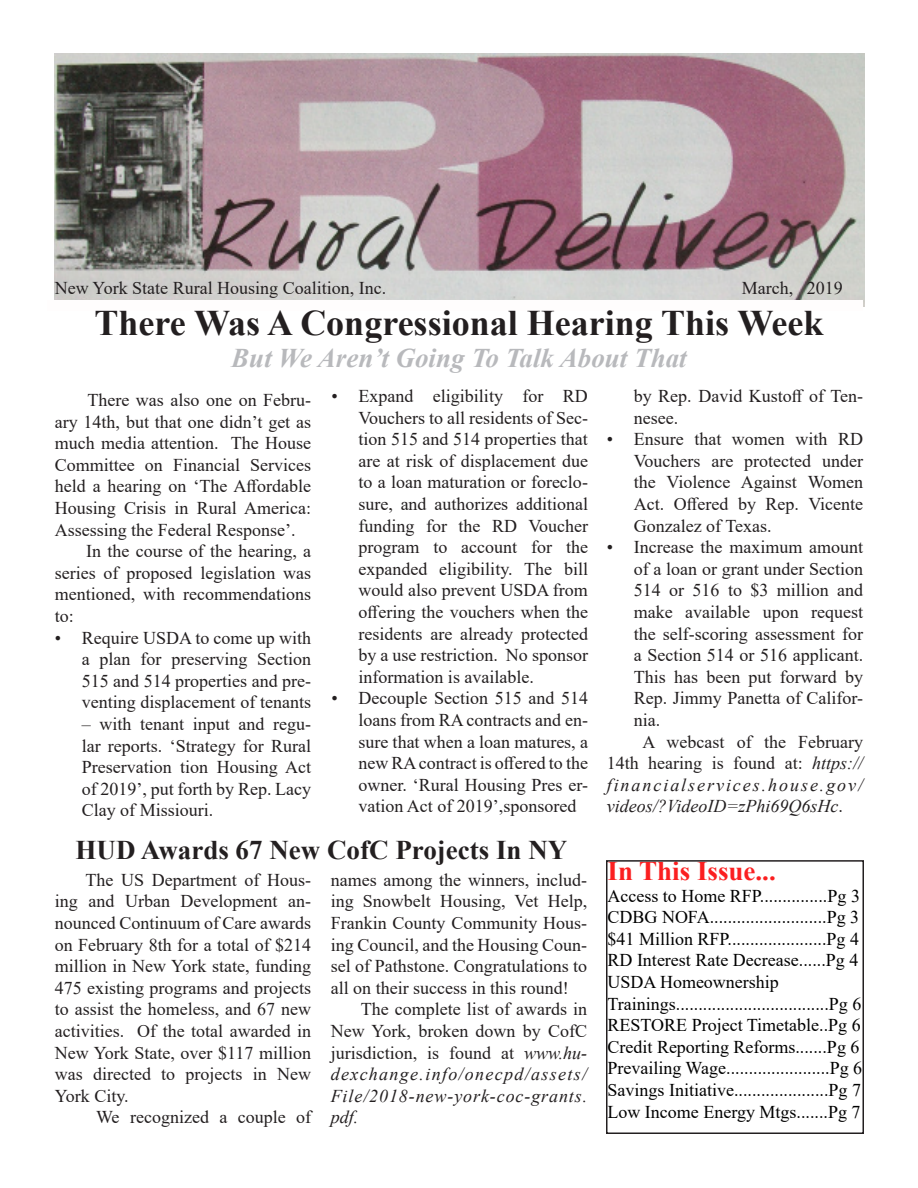
<style>
.page{position:relative;width:918px;height:1188px;background:#fff}
.page>*{position:absolute;margin:0;border:0;box-sizing:border-box;transform-origin:0 0}
.t1{font:700 36px "Times New Roman";color:#231f20}
.t2{font:italic 700 27px "Times New Roman";color:#b8b9bc}
.t3{font:700 27px "Times New Roman";color:#231f20}
.t4{font:700 27px "Times New Roman";color:#fb1f20}
.t5{font:18px/21.6px "Times New Roman";color:#231f20;text-align:justify}
.t6{font:18px "Times New Roman";color:#000}
.t7{font:italic 18px/21.6px "Times New Roman";color:#231f20;text-align:justify}
.s1{font-style:normal}
.s2{font-style:italic}
</style>
<div class="page">
<img style="left:54px;top:54px;width:810px;height:252px">
<div style="left:606px;top:860px;width:258px;height:274px;border:2px solid #231f20"></div>
<div style="left:47px;top:300px;width:816px;height:10px;background:#fffdfd"></div>
<p class="t5" style="left:55px;top:277px;width:333px">New York State Rural Housing Coalition, Inc.</p>
<p class="t5" style="left:742px;top:277px;width:102px">March, 2019</p>
<p class="t1" style="left:95px;top:297px;width:730px">There Was A Congressional Hearing This Week</p>
<p class="t2" style="left:231px;top:339px;width:457px">But We Aren’t Going To Talk About That</p>
<p class="t5" style="left:55px;top:389px;width:258px;text-indent:33px">There was also one on Febru&shy;ary 14th, but that one didn’t get as much media attention. The House Committee on Financial Services held a hearing on ‘The Affordable Housing Crisis in Rural America:<br>Assessing the Federal Response’.</p>
<p class="t5" style="left:55px;top:540px;width:258px;text-indent:31px">In the course of the hearing, a series of proposed legislation was mentioned, with recommendations to:</p>
<p class="t5" style="left:82px;top:626px;width:231px;text-indent:-27px">• Require USDA to come up with a plan for preserving Section 515 and 514 properties and pre&shy;venting displacement of tenants</p>
<p class="t5" style="left:82px;top:713px;width:231px">– with tenant input and regu&shy;lar reports. ‘Strategy for Rural Preservation tion Housing Act of 2019’, put forth by Rep. Lacy Clay of Missiouri.</p>
<p class="t5" style="left:634px;top:385px;width:231px">by Rep. David Kustoff of Ten&shy;nesee.</p>
<p class="t5" style="left:634px;top:428px;width:231px;text-indent:-27px">• Ensure that women with RD Vouchers are protected under the Violence Against Women Act. Offered by Rep. Vicente Gonzalez of Texas.</p>
<p class="t5" style="left:634px;top:536px;width:231px;text-indent:-27px">• Increase the maximum amount of a loan or grant under Section 514 or 516 to $3 million and make available upon request the self-scoring assessment for a Section 514 or 516 applicant.<br>This has been put forward by Rep. Jimmy Panetta of Califor&shy;nia.</p>
<p class="t7" style="left:607px;top:730px;width:258px;text-indent:36px"><span class="s1">A webcast of the February 14th hearing is found at:</span> https:// financialservices.house.gov/ videos/?VideoID=zPhi69Q6sHc<span class="s1">.</span></p>
<p class="t5" style="left:358px;top:385px;width:231px;text-indent:-27px">• Expand eligibility for RD Vouchers to all residents of Sec&shy;tion 515 and 514 properties that are at risk of displacement due to a loan maturation or foreclo&shy;sure, and authorizes additional funding for the RD Voucher program to account for the expanded eligibility. The bill would also prevent USDA from offering the vouchers when the residents are already protected by a use restriction. No sponsor information is available.</p>
<p class="t5" style="left:358px;top:687px;width:231px;text-indent:-27px">• Decouple Section 515 and 514 loans from RA contracts and en&shy;sure that when a loan matures, a new RA contract is offered to the owner. ‘Rural Housing Pres er&shy;vation Act of 2019’,sponsored</p>
<p class="t3" style="left:76px;top:830px;width:493px">HUD Awards 67 New CofC Projects In NY</p>
<p class="t5" style="left:55px;top:868px;width:258px;text-indent:31px">The US Department of Hous&shy;ing and Urban Development an&shy;nounced Continuum of Care awards on February 8th for a total of $214 million in New York state, funding 475 existing programs and projects to assist the homeless, and 67 new activities. Of the total awarded in New York State, over $117 million was directed to projects in New York City.</p>
<p class="t5" style="left:96px;top:1106px;width:217px">We recognized a couple of</p>
<p class="t5" style="left:331px;top:868px;width:258px">names among the winners, includ&shy;ing Snowbelt Housing, Vet Help, Frankin County Community Hous&shy;ing Council, and the Housing Coun&shy;sel of Pathstone. Congratulations to all on their success in this round!</p>
<p class="t5" style="left:331px;top:998px;width:258px;text-indent:30px">The complete list of awards in New York, broken down by CofC jurisdiction, is found at <span class="s2">www.hu&shy;dexchange.info/onecpd/assets/ File/2018-new-york-coc-grants. pdf.</span></p>
<p class="t4" style="left:608px;top:851px;width:170px">In This Issue...</p>
<p class="t6" style="left:608px;top:883px;width:254px">Access to Home RFP...............Pg 3</p>
<p class="t6" style="left:608px;top:904px;width:253px">CDBG NOFA..........................Pg 3</p>
<p class="t6" style="left:608px;top:926px;width:253px">$41 Million RFP......................Pg 4</p>
<p class="t6" style="left:608px;top:948px;width:252px">RD Interest Rate Decrease......Pg 4</p>
<p class="t6" style="left:608px;top:969px;width:173px">USDA Homeownership</p>
<p class="t6" style="left:608px;top:991px;width:255px">Trainings..................................Pg 6</p>
<p class="t6" style="left:608px;top:1012px;width:255px">RESTORE Project Timetable..Pg 6</p>
<p class="t6" style="left:608px;top:1034px;width:253px">Credit Reporting Reforms.......Pg 6</p>
<p class="t6" style="left:608px;top:1056px;width:256px">Prevailing Wage.......................Pg 6</p>
<p class="t6" style="left:608px;top:1077px;width:255px">Savings Initiative.....................Pg 7</p>
<p class="t6" style="left:608px;top:1099px;width:255px">Low Income Energy Mtgs.......Pg 7</p>
</div>
